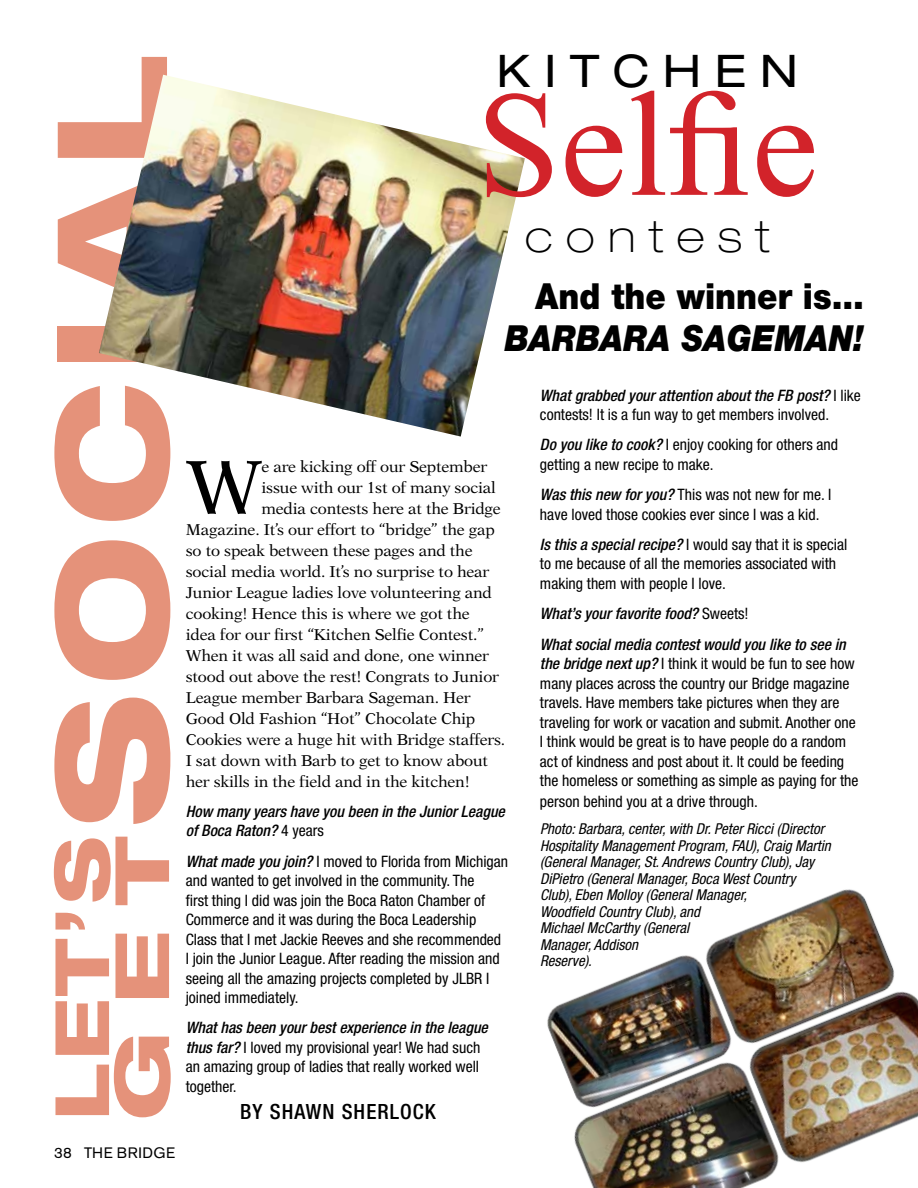
<style>
.page{position:relative;width:918px;height:1188px;background:#fff}
.page>*{position:absolute;margin:0;border:0;box-sizing:border-box;transform-origin:0 0}
.t1{font:800 expanded 153px "Helvetica Neue LT Std";letter-spacing:.06em;color:#e5927a}
.t2{font:150px "Times New Roman";color:#d2232a}
.t3{font:76.5px "New Aster";color:#000}
.t4{font:800 expanded 75px "Helvetica Neue LT Std";color:#e5927a}
.t5{font:100 expanded 45px "Helvetica Neue LT Std";letter-spacing:.3em;color:#000}
.t6{font:expanded 45px "Helvetica Neue LT Std";letter-spacing:.3em;color:#000}
.t7{font:900 36px/42.6px "Helvetica Neue LT Std";color:#000;text-align:right;scale:.9 1}
.t8{font:500 condensed 21px "Helvetica Neue LT Std";letter-spacing:.05em;color:#000}
.t9{font:condensed 15.75px/19.5px "Helvetica Neue LT Std";color:#000}
.t10{font:15.75px "New Aster";letter-spacing:-.01em;color:#000}
.t11{font:italic 500 condensed 15.75px/19.5px "Helvetica Neue LT Std";color:#000}
.t12{font:italic condensed 15px/16.5px "Helvetica Neue LT Std";color:#000}
.t13{font:15px "Akzidenz Grotesk BE";letter-spacing:.04em;color:#000}
.s1{font-size:75px}
.s2{font-style:italic}
.s3{font-weight:400;font-style:normal}
.s4{font-weight:500;font-style:italic}
</style>
<div class="page">
<img style="left:547px;top:889px;width:371px;height:299px">
<img style="left:99px;top:75px;width:426px;height:362px">
<svg style="left:497px;top:75px;width:28px;height:16px"></svg>
<p class="t1" style="left:14px;top:1120px;width:1067px;rotate:-90deg"><span class="s1">G E T</span>SOCIAL</p>
<p class="t4" style="left:34px;top:1120px;width:285px;rotate:-90deg">LET’S</p>
<p class="t6" style="left:496px;top:44px;width:303px">KITCHEN</p>
<p class="t2" style="left:477px;top:39px;width:343px">Selfie</p>
<p class="t5" style="left:525px;top:209px;width:246px">contest</p>
<p class="t7" style="left:505px;top:274px;width:401px">And the winner is...<br><span class="s2">BARBARA SAGEMAN!</span></p>
<p class="t3" style="left:186px;top:443px;width:78px">W</p>
<p class="t10" style="left:261px;top:457px;width:227px">e are kicking off our September</p>
<p class="t10" style="left:261px;top:478px;width:236px">issue with our 1st of many social</p>
<p class="t10" style="left:261px;top:499px;width:241px">media contests here at the Bridge</p>
<p class="t10" style="left:186px;top:520px;width:311px">Magazine. It’s our effort to “bridge” the gap</p>
<p class="t10" style="left:186px;top:541px;width:288px">so to speak between these pages and the</p>
<p class="t10" style="left:186px;top:562px;width:305px">social media world. It’s no surprise to hear</p>
<p class="t10" style="left:186px;top:583px;width:308px">Junior League ladies love volunteering and</p>
<p class="t10" style="left:186px;top:604px;width:285px">cooking! Hence this is where we got the</p>
<p class="t10" style="left:186px;top:625px;width:300px">idea for our first “Kitchen Selfie Contest.”</p>
<p class="t10" style="left:186px;top:646px;width:305px">When it was all said and done, one winner</p>
<p class="t10" style="left:186px;top:667px;width:315px">stood out above the rest! Congrats to Junior</p>
<p class="t10" style="left:186px;top:688px;width:286px">League member Barbara Sageman. Her</p>
<p class="t10" style="left:186px;top:709px;width:291px">Good Old Fashion “Hot” Chocolate Chip</p>
<p class="t10" style="left:186px;top:730px;width:321px">Cookies were a huge hit with Bridge staffers.</p>
<p class="t10" style="left:186px;top:751px;width:304px">I sat down with Barb to get to know about</p>
<p class="t10" style="left:186px;top:772px;width:285px">her skills in the field and in the kitchen!</p>
<p class="t11" style="left:186px;top:802px;width:321px">How many years have you been in the Junior League of Boca Raton? <span class="s3">4 years</span></p>
<p class="t9" style="left:186px;top:851px;width:324px"><span class="s4">What made you join?</span> I moved to Florida from Michigan and wanted to get involved in the community. The<br>first thing I did was join the Boca Raton Chamber of Commerce and it was during the Boca Leadership Class that I met Jackie Reeves and she recommended I join the Junior League. After reading the mission and seeing all the amazing projects completed by JLBR I joined immediately.</p>
<p class="t9" style="left:186px;top:1018px;width:304px"><span class="s4">What has been your best experience in the league thus far?</span> I loved my provisional year! We had such an amazing group of ladies that really worked well together.</p>
<p class="t8" style="left:240px;top:1099px;width:197px">BY SHAWN SHERLOCK</p>
<p class="t9" style="left:540px;top:385px;width:322px"><span class="s4">What grabbed your attention about the FB post?</span> I like contests! It is a fun way to get members involved.</p>
<p class="t9" style="left:540px;top:435px;width:300px"><span class="s4">Do you like to cook?</span> I enjoy cooking for others and getting a new recipe to make.</p>
<p class="t9" style="left:540px;top:485px;width:293px"><span class="s4">Was this new for you?</span> This was not new for me. I have loved those cookies ever since I was a kid.</p>
<p class="t9" style="left:540px;top:535px;width:309px"><span class="s4">Is this a special recipe?</span> I would say that it is special to me because of all the memories associated with making them with people I love.</p>
<p class="t11" style="left:540px;top:599px;width:307px;line-height:30.3px">What’s your favorite food? <span class="s3">Sweets!<br></span>What social media contest would you like to see in</p>
<p class="t9" style="left:540px;top:654px;width:320px"><span class="s4">the bridge next up?</span> I think it would be fun to see how many places across the country our Bridge magazine travels. Have members take pictures when they are traveling for work or vacation and submit. Another one I think would be great is to have people do a random act of kindness and post about it. It could be feeding the homeless or something as simple as paying for the</p>
<p class="t9" style="left:540px;top:792px;width:219px">person behind you at a drive through.</p>
<p class="t12" style="left:540px;top:821px;width:292px">Photo: Barbara, center, with Dr. Peter Ricci (Director Hospitality Management Program, FAU), Craig Martin (General Manager, St. Andrews Country Club), Jay DiPietro (General Manager, Boca West Country Club), Eben Molloy (General Manager,<br>Woodfield Country Club), and<br>Michael McCarthy (General<br>Manager, Addison<br>Reserve).</p>
<p class="t13" style="left:54px;top:1144px;width:123px">38 THE BRIDGE</p>
</div>
